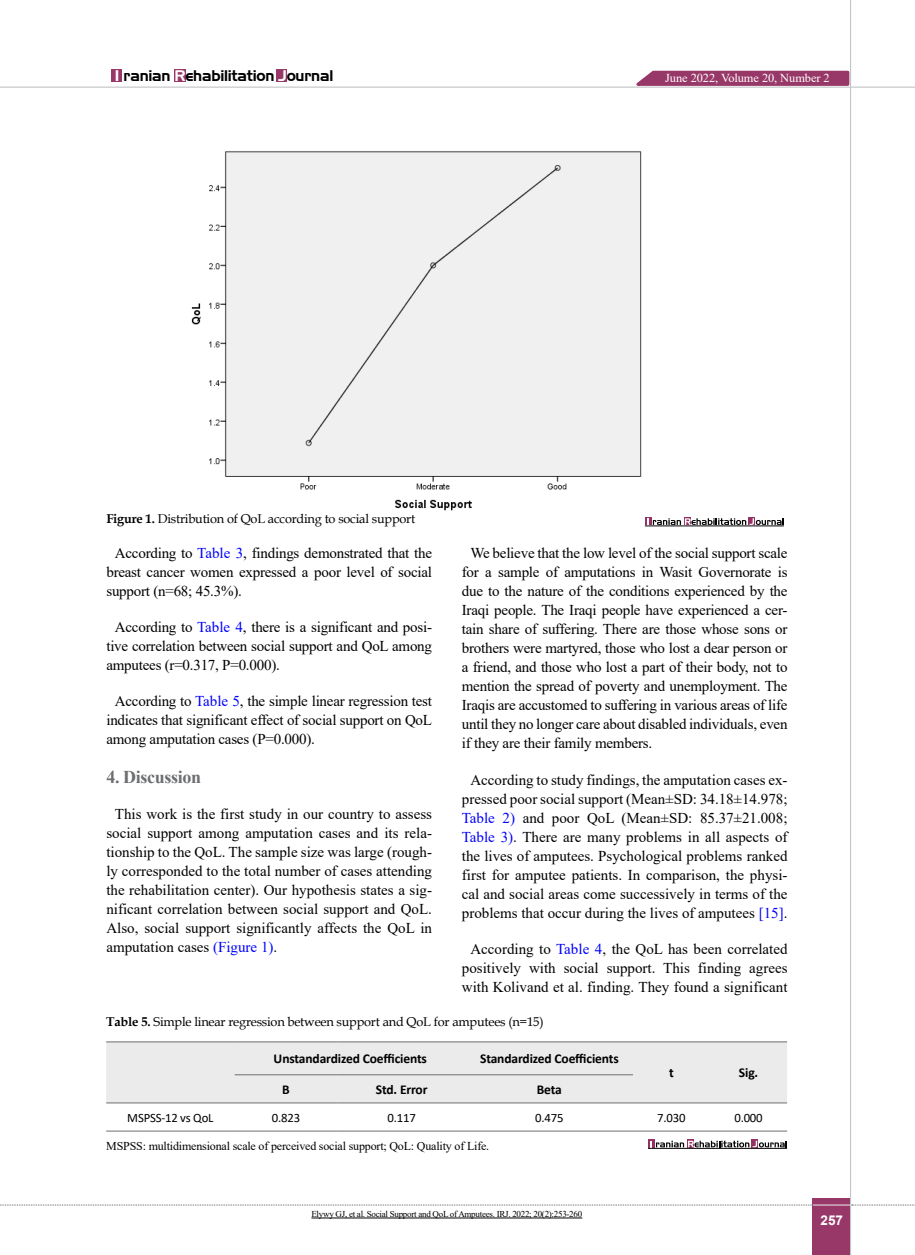
<style>
.page{position:relative;width:915px;height:1255px;background:#fff}
.page>*{position:absolute;margin:0;border:0;box-sizing:border-box;transform-origin:0 0}
.t1{font:700 18px "Times New Roman";letter-spacing:-.02em;color:#6d6e71}
.t2{font:15px/19px "Times New Roman";color:#000;text-align:justify}
.t3{font:15px "Aero Regular SWFTE";letter-spacing:-.015em;color:#000}
.t4{font:700 13.5px "Calibri";letter-spacing:-.01em;color:#000}
.t5{font:700 13.5px "Arial";color:#fff}
.t6{font:12.75px "Book Antiqua";letter-spacing:-.015em;color:#000}
.t7{font:12.75px "Calibri";letter-spacing:-.015em;color:#000}
.t8{font:12.15px "Times New Roman";letter-spacing:-.005em;color:#fff}
.t9{font:12px "Times New Roman";letter-spacing:-.015em;color:#000}
.t10{font:9px "Times New Roman";letter-spacing:-.03em;color:#000}
.s1{color:#fff}
.s2{font-weight:700}
.s3{color:#00f}
</style>
<div class="page">
<div style="left:812px;top:1198px;width:38px;height:56px;background:#983868"></div>
<hr style="left:849px;top:0;width:1px;height:1254px;background:#c2c4c6">
<hr style="left:0;top:87px;width:914px;height:1px;background:#c2c4c6">
<hr style="left:812px;top:1204px;width:38px;height:1px;background:#ebebec">
<svg style="left:0;top:1204px;width:812px;height:1px"></svg>
<svg style="left:851px;top:1204px;width:64px;height:1px"></svg>
<div style="left:112px;top:69px;width:10px;height:13px;background:#983868"></div>
<div style="left:174px;top:69px;width:12px;height:13px;background:#983868"></div>
<div style="left:276px;top:69px;width:11px;height:13px;background:#983868"></div>
<svg style="left:629px;top:69px;width:221px;height:18px;background:#ac6187"></svg>
<img style="left:191px;top:151px;width:451px;height:360px">
<div style="left:644px;top:517px;width:7px;height:8px;background:#953263"></div>
<div style="left:684px;top:517px;width:6px;height:8px;background:#953263"></div>
<div style="left:748px;top:517px;width:6px;height:8px;background:#953263"></div>
<svg style="left:647px;top:518px;width:136px;height:7px"></svg>
<hr style="left:644px;top:525px;width:139px;height:1px;background:#000">
<div style="left:106px;top:1042px;width:680px;height:60px;background:#ebebec"></div>
<hr style="left:106px;top:1041px;width:129px;height:1px;background:#6d6e71">
<hr style="left:106px;top:1102px;width:129px;height:1px;background:#6d6e71">
<hr style="left:106px;top:1130px;width:129px;height:1px;background:#6d6e71">
<hr style="left:235px;top:1041px;width:102px;height:1px;background:#6d6e71">
<hr style="left:337px;top:1041px;width:129px;height:1px;background:#6d6e71">
<hr style="left:466px;top:1041px;width:166px;height:1px;background:#6d6e71">
<hr style="left:632px;top:1041px;width:77px;height:1px;background:#6d6e71">
<hr style="left:709px;top:1041px;width:77px;height:1px;background:#6d6e71">
<hr style="left:235px;top:1074px;width:102px;height:1px;background:#6d6e71">
<hr style="left:337px;top:1074px;width:129px;height:1px;background:#6d6e71">
<hr style="left:466px;top:1074px;width:166px;height:1px;background:#6d6e71">
<hr style="left:235px;top:1102px;width:102px;height:1px;background:#6d6e71">
<hr style="left:337px;top:1102px;width:129px;height:1px;background:#6d6e71">
<hr style="left:466px;top:1102px;width:166px;height:1px;background:#6d6e71">
<hr style="left:632px;top:1102px;width:77px;height:1px;background:#6d6e71">
<hr style="left:709px;top:1102px;width:77px;height:1px;background:#6d6e71">
<hr style="left:235px;top:1130px;width:102px;height:1px;background:#6d6e71">
<hr style="left:337px;top:1130px;width:129px;height:1px;background:#6d6e71">
<hr style="left:466px;top:1130px;width:166px;height:1px;background:#6d6e71">
<hr style="left:632px;top:1130px;width:77px;height:1px;background:#6d6e71">
<hr style="left:709px;top:1130px;width:77px;height:1px;background:#6d6e71">
<div style="left:647px;top:1139px;width:7px;height:8px;background:#953263"></div>
<div style="left:687px;top:1139px;width:7px;height:8px;background:#953263"></div>
<div style="left:751px;top:1139px;width:6px;height:8px;background:#953263"></div>
<svg style="left:650px;top:1140px;width:136px;height:7px"></svg>
<hr style="left:647px;top:1147px;width:139px;height:1px;background:#000">
<hr style="left:311px;top:1217px;width:271px;height:1px;background:#000">
<p class="t3" style="left:115px;top:67px;width:220px"><span class="s1">I</span> ranian <span class="s1">R</span>ehabilitation <span class="s1">J</span>ournal</p>
<p class="t8" style="left:665px;top:69px;width:166px">June 2022, Volume 20, Number 2</p>
<p class="t6" style="left:106px;top:510px;width:310px"><span class="s2">Figure 1.</span> Distribution of QoL according to social support</p>
<p class="t2" style="left:106px;top:543px;width:327px;text-indent:9px">According to <span class="s3">Table 3</span>, findings demonstrated that the breast cancer women expressed a poor level of social support (n=68; 45.3%).</p>
<p class="t2" style="left:106px;top:617px;width:327px;text-indent:9px">According to <span class="s3">Table 4</span>, there is a significant and posi&shy;tive correlation between social support and QoL among amputees (r=0.317, P=0.000).</p>
<p class="t2" style="left:106px;top:691px;width:327px;text-indent:9px">According to <span class="s3">Table 5</span>, the simple linear regression test indicates that significant effect of social support on QoL among amputation cases (P=0.000).</p>
<p class="t1" style="left:106px;top:764px;width:96px">4. Discussion</p>
<p class="t2" style="left:106px;top:804px;width:327px;text-indent:9px">This work is the first study in our country to assess social support among amputation cases and its rela&shy;tionship to the QoL. The sample size was large (rough&shy;ly corresponded to the total number of cases attending the rehabilitation center). Our hypothesis states a sig&shy;nificant correlation between social support and QoL.<br>Also, social support significantly affects the QoL in amputation cases <span class="s3">(Figure 1)</span>.</p>
<p class="t2" style="left:461px;top:543px;width:327px;text-indent:9px">We believe that the low level of the social support scale for a sample of amputations in Wasit Governorate is due to the nature of the conditions experienced by the Iraqi people. The Iraqi people have experienced a cer&shy;tain share of suffering. There are those whose sons or brothers were martyred, those who lost a dear person or a friend, and those who lost a part of their body, not to mention the spread of poverty and unemployment. The Iraqis are accustomed to suffering in various areas of life until they no longer care about disabled individuals, even if they are their family members.</p>
<p class="t2" style="left:461px;top:769px;width:327px;text-align:center">According to study findings, the amputation cases ex&shy;pressed poor social support (Mean±SD: 34.18±14.978; <span class="s3">Table 2)</span> and poor QoL (Mean±SD: 85.37±21.008; <span class="s3">Table 3)</span>. There are many problems in all aspects of the lives of amputees. Psychological problems ranked first for amputee patients. In comparison, the physi&shy;cal and social areas come successively in terms of the problems that occur during the lives of amputees <span class="s3">[15]</span>.</p>
<p class="t2" style="left:461px;top:938px;width:327px;text-align:center">According to <span class="s3">Table 4</span>, the QoL has been correlated positively with social support. This finding agrees with Kolivand et al. finding. They found a significant</p>
<p class="t6" style="left:106px;top:1012px;width:439px"><span class="s2">Table 5.</span> Simple linear regression between support and QoL for amputees (n=15)</p>
<p class="t4" style="left:273px;top:1049px;width:155px">Unstandardized Coefficients</p>
<p class="t4" style="left:480px;top:1049px;width:140px">Standardized Coefficients</p>
<p class="t4" style="left:282px;top:1079px;width:9px">B</p>
<p class="t4" style="left:376px;top:1079px;width:53px">Std. Error</p>
<p class="t4" style="left:536px;top:1079px;width:27px">Beta</p>
<p class="t4" style="left:669px;top:1063px;width:6px">t</p>
<p class="t4" style="left:738px;top:1063px;width:21px">Sig.</p>
<p class="t7" style="left:127px;top:1108px;width:88px">MSPSS-12 vs QoL</p>
<p class="t7" style="left:272px;top:1108px;width:30px">0.823</p>
<p class="t7" style="left:387px;top:1108px;width:30px">0.117</p>
<p class="t7" style="left:535px;top:1108px;width:30px">0.475</p>
<p class="t7" style="left:657px;top:1108px;width:30px">7.030</p>
<p class="t7" style="left:734px;top:1108px;width:30px">0.000</p>
<p class="t9" style="left:106px;top:1137px;width:384px">MSPSS: multidimensional scale of perceived social support; QoL: Quality of Life.</p>
<p class="t10" style="left:311px;top:1207px;width:272px">Elywy GJ, et al. Social Support and QoL of Amputees. IRJ. 2022; 20(2):253-260</p>
<p class="t5" style="left:820px;top:1210px;width:24px">257</p>
</div>
